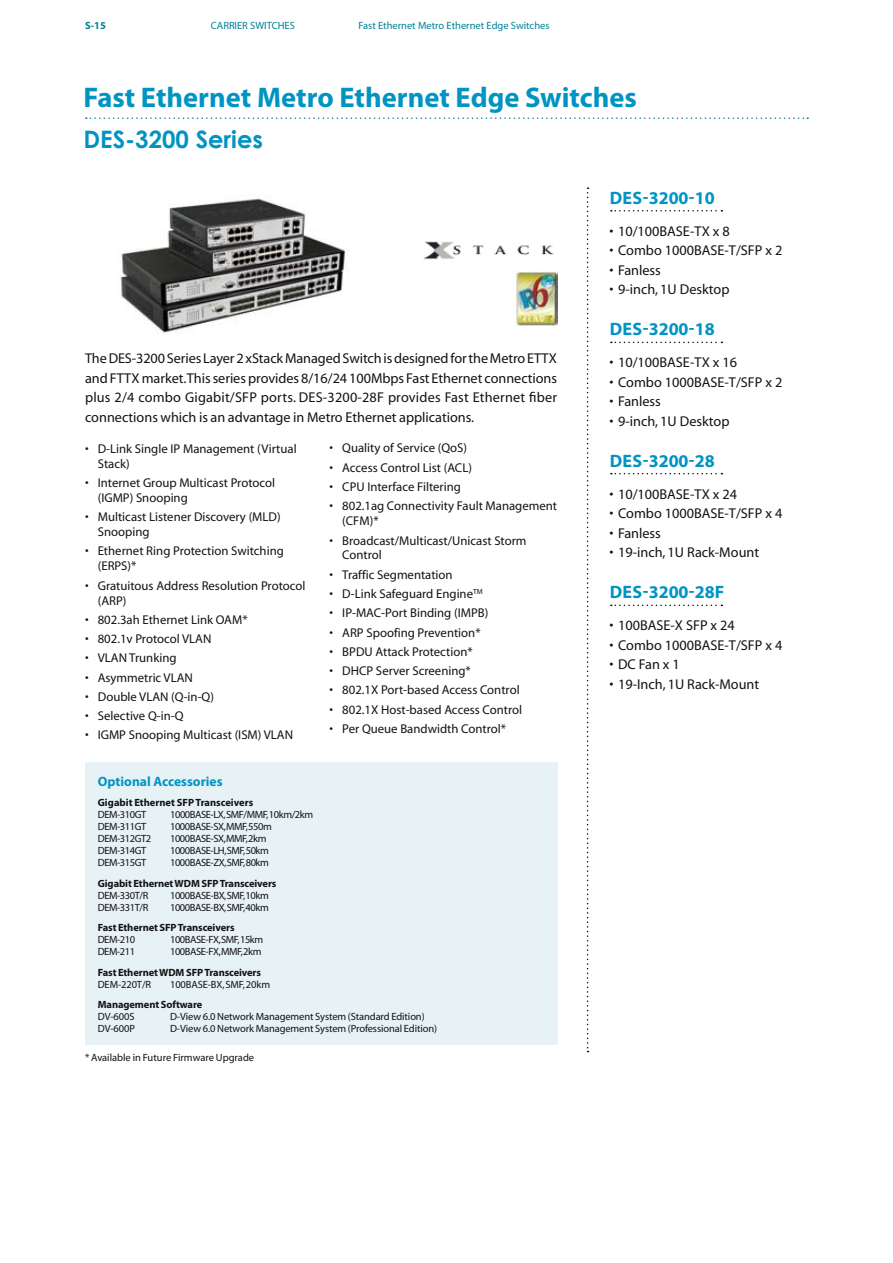
<style>
.page{position:relative;width:893px;height:1263px;background:#fff}
.page>*{position:absolute;margin:0;border:0;box-sizing:border-box;transform-origin:0 0}
.t1{font:700 28.5px "Myriad Pro";color:#0094c3}
.t2{font:700 24px "Century Gothic";color:#0094c3}
.t3{font:700 18px "Myriad Pro";color:#0094c3}
.t4{font:14.25px/19.5px "Myriad";color:#121212;text-align:justify}
.t5{font:14.25px "Myriad";letter-spacing:.105em;color:#121212}
.t6{font:700 13.5px "Myriad Pro";color:#0094c3}
.t7{font:12.75px/15px "Myriad";color:#121212}
.t8{font:10.5px "Myriad";letter-spacing:-.04em;color:#121212}
.t9{font:700 10.5px "Myriad Pro";letter-spacing:-.01em;color:#121212}
.t10{font:10.5px "Myriad";letter-spacing:-.01em;color:#121212}
.t11{font:10.5px "Myriad";color:#008196}
.t12{font:10.5px "Myriad";color:#121212}
.t13{font:700 10.5px "Myriad Pro";color:#008196}
</style>
<div class="page">
<svg style="left:86px;top:117px;width:722px;height:2px"></svg>
<div style="left:85px;top:763px;width:472px;height:282px;background:#e7f2f6"></div>
<svg style="left:611px;top:210px;width:111px;height:2px"></svg>
<svg style="left:611px;top:342px;width:111px;height:1px"></svg>
<svg style="left:611px;top:473px;width:111px;height:1px"></svg>
<svg style="left:611px;top:605px;width:111px;height:1px"></svg>
<svg style="left:587px;top:187px;width:2px;height:865px"></svg>
<img style="left:117px;top:198px;width:232px;height:135px">
<img style="left:423px;top:241px;width:131px;height:19px">
<img style="left:515px;top:271px;width:42px;height:54px">
<p class="t13" style="left:85px;top:19px;width:22px">S-15</p>
<p class="t11" style="left:358px;top:20px;width:193px">Fast Ethernet Metro Ethernet Edge Switches</p>
<p class="t11" style="left:211px;top:20px;width:19px">CARRIER</p>
<p class="t11" style="left:250px;top:20px;width:40px">SWITCHES</p>
<h1 class="t1" style="left:83px;top:79px;width:555px">Fast Ethernet Metro Ethernet Edge Switches</h1>
<h2 class="t2" style="left:83px;top:124px;width:181px">DES-3200 Series</h2>
<p class="t4" style="left:85px;top:349px;width:474px">The DES-3200 Series Layer 2 xStack Managed Switch is designed for the Metro ETTX and FTTX market.This series provides 8/16/24 100Mbps Fast Ethernet connections plus 2/4 combo Gigabit/SFP ports. DES-3200-28F provides Fast Ethernet fiber connections which is an advantage in Metro Ethernet applications.</p>
<p class="t7" style="left:98px;top:441px;width:200px;text-indent:-13px">• D-Link Single IP Management (Virtual<br>Stack)</p>
<p class="t7" style="left:98px;top:475px;width:179px;text-indent:-13px">• Internet Group Multicast Protocol (IGMP) Snooping</p>
<p class="t7" style="left:98px;top:510px;width:184px;text-indent:-13px">• Multicast Listener Discovery (MLD)<br>Snooping</p>
<p class="t7" style="left:98px;top:544px;width:188px;text-indent:-13px">• Ethernet Ring Protection Switching (ERPS</p>
<p class="t7" style="left:128px;top:559px;width:10px">)*</p>
<p class="t7" style="left:98px;top:578px;width:209px;text-indent:-13px">• Gratuitous Address Resolution Protocol (ARP)</p>
<p class="t7" style="left:85px;top:612px;width:164px">• 802.3ah Ethernet Link OAM*</p>
<p class="t7" style="left:85px;top:632px;width:128px">• 802.1v Protocol VLAN</p>
<p class="t7" style="left:85px;top:651px;width:93px">• VLAN Trunking</p>
<p class="t7" style="left:85px;top:670px;width:109px">• Asymmetric VLAN</p>
<p class="t7" style="left:85px;top:689px;width:130px">• Double VLAN (Q-in-Q)</p>
<p class="t7" style="left:85px;top:709px;width:100px">• Selective Q-in-Q</p>
<p class="t7" style="left:85px;top:728px;width:210px">• IGMP Snooping Multicast (ISM) VLAN</p>
<p class="t7" style="left:330px;top:441px;width:139px">• Quality of Service (QoS)</p>
<p class="t7" style="left:330px;top:460px;width:144px">• Access Control List (ACL)</p>
<p class="t7" style="left:330px;top:480px;width:133px">• CPU Interface Filtering</p>
<p class="t7" style="left:342px;top:499px;width:216px;text-indent:-13px">• 802.1ag Connectivity Fault Management (CFM)*</p>
<p class="t7" style="left:342px;top:533px;width:186px;text-indent:-13px">• Broadcast/Multicast/Unicast Storm<br>Control</p>
<p class="t7" style="left:330px;top:567px;width:125px">• Traffic Segmentation</p>
<p class="t7" style="left:330px;top:587px;width:155px">• D-Link Safeguard Engine<sup>TM</sup></p>
<p class="t7" style="left:330px;top:606px;width:160px">• IP-MAC-Port Binding (IMPB)</p>
<p class="t7" style="left:330px;top:625px;width:153px">• ARP Spoofing Prevention*</p>
<p class="t7" style="left:330px;top:645px;width:145px">• BPDU Attack Protection*</p>
<p class="t7" style="left:330px;top:664px;width:143px">• DHCP Server Screening*</p>
<p class="t7" style="left:330px;top:683px;width:192px">• 802.1X Port-based Access Control</p>
<p class="t7" style="left:330px;top:702px;width:194px">• 802.1X Host-based Access Control</p>
<p class="t7" style="left:330px;top:722px;width:178px">• Per Queue Bandwidth Control*</p>
<p class="t6" style="left:98px;top:772px;width:126px">Optional Accessories</p>
<p class="t9" style="left:98px;top:796px;width:157px">Gigabit Ethernet SFP Transceivers</p>
<p class="t8" style="left:98px;top:809px;width:47px">DEM-310GT</p>
<p class="t8" style="left:170px;top:809px;width:145px">1000BASE-LX,SMF/MMF,10km/2km</p>
<p class="t8" style="left:98px;top:821px;width:47px">DEM-311GT</p>
<p class="t8" style="left:170px;top:821px;width:103px">1000BASE-SX,MMF,550m</p>
<p class="t8" style="left:98px;top:833px;width:55px">DEM-312GT2</p>
<p class="t8" style="left:170px;top:833px;width:98px">1000BASE-SX,MMF,2km</p>
<p class="t8" style="left:98px;top:845px;width:47px">DEM-314GT</p>
<p class="t8" style="left:170px;top:845px;width:100px">1000BASE-LH,SMF,50km</p>
<p class="t8" style="left:98px;top:857px;width:50px">DEM-315GT</p>
<p class="t8" style="left:170px;top:857px;width:100px">1000BASE-ZX,SMF,80km</p>
<p class="t9" style="left:98px;top:876px;width:87px">Gigabit Ethernet WDM</p>
<p class="t9" style="left:201px;top:876px;width:76px">SFP Transceivers</p>
<p class="t8" style="left:98px;top:890px;width:49px">DEM-330T/R</p>
<p class="t8" style="left:170px;top:890px;width:100px">1000BASE-BX,SMF,10km</p>
<p class="t8" style="left:98px;top:902px;width:49px">DEM-331T/R</p>
<p class="t8" style="left:170px;top:902px;width:100px">1000BASE-BX,SMF,40km</p>
<p class="t9" style="left:98px;top:921px;width:138px">Fast Ethernet SFP Transceivers</p>
<p class="t8" style="left:98px;top:934px;width:39px">DEM-210</p>
<p class="t8" style="left:170px;top:934px;width:95px">100BASE-FX,SMF,15km</p>
<p class="t8" style="left:98px;top:946px;width:39px">DEM-211</p>
<p class="t8" style="left:170px;top:946px;width:93px">100BASE-FX,MMF,2km</p>
<p class="t9" style="left:98px;top:965px;width:71px">Fast Ethernet WDM</p>
<p class="t9" style="left:186px;top:965px;width:76px">SFP Transceivers</p>
<p class="t8" style="left:98px;top:979px;width:52px">DEM-220T/R</p>
<p class="t10" style="left:170px;top:979px;width:102px">100BASE-BX, SMF, 20km</p>
<p class="t9" style="left:98px;top:998px;width:106px">Management Software</p>
<p class="t8" style="left:98px;top:1011px;width:49px">DV-600SD</p>
<p class="t10" style="left:177px;top:1011px;width:249px">-View 6.0 Network Management System (Standard Edition)</p>
<p class="t8" style="left:98px;top:1023px;width:49px">DV-600PD</p>
<p class="t10" style="left:177px;top:1023px;width:262px">-View 6.0 Network Management System (Professional Edition)</p>
<p class="t12" style="left:85px;top:1052px;width:171px">* Available in Future Firmware Upgrade</p>
<h3 class="t3" style="left:610px;top:186px;width:107px">DES-3200-10</h3>
<p class="t4" style="left:610px;top:222px;width:122px">• 10/100BASE-TX x 8</p>
<p class="t4" style="left:610px;top:241px;width:174px">• Combo 1000BASE-T/SFP x 2</p>
<p class="t4" style="left:610px;top:261px;width:53px">• Fanless</p>
<p class="t4" style="left:610px;top:280px;width:121px">• 9-inch, 1U Desktop</p>
<h3 class="t3" style="left:610px;top:317px;width:107px">DES-3200-18</h3>
<p class="t4" style="left:610px;top:353px;width:129px">• 10/100BASE-TX x 16</p>
<p class="t4" style="left:610px;top:373px;width:174px">• Combo 1000BASE-T/SFP x 2</p>
<p class="t4" style="left:610px;top:392px;width:53px">• Fanless</p>
<p class="t4" style="left:610px;top:412px;width:121px">• 9-inch, 1U Desktop</p>
<h3 class="t3" style="left:610px;top:449px;width:107px">DES-3200-28</h3>
<p class="t4" style="left:610px;top:485px;width:129px">• 10/100BASE-TX x 24</p>
<p class="t4" style="left:610px;top:504px;width:174px">• Combo 1000BASE-T/SFP x 4</p>
<p class="t4" style="left:610px;top:524px;width:53px">• Fanless</p>
<p class="t4" style="left:610px;top:543px;width:151px">• 19-inch, 1U Rack-Mount</p>
<h3 class="t3" style="left:610px;top:580px;width:116px">DES-3200-28F</h3>
<p class="t4" style="left:610px;top:616px;width:127px">• 100BASE-X SFP x 24</p>
<p class="t4" style="left:610px;top:636px;width:174px">• Combo 1000BASE-T/SFP x 4</p>
<p class="t5" style="left:610px;top:657px;width:72px">• DCFanx1</p>
<p class="t4" style="left:610px;top:675px;width:151px">• 19-Inch, 1U Rack-Mount</p>
</div>
